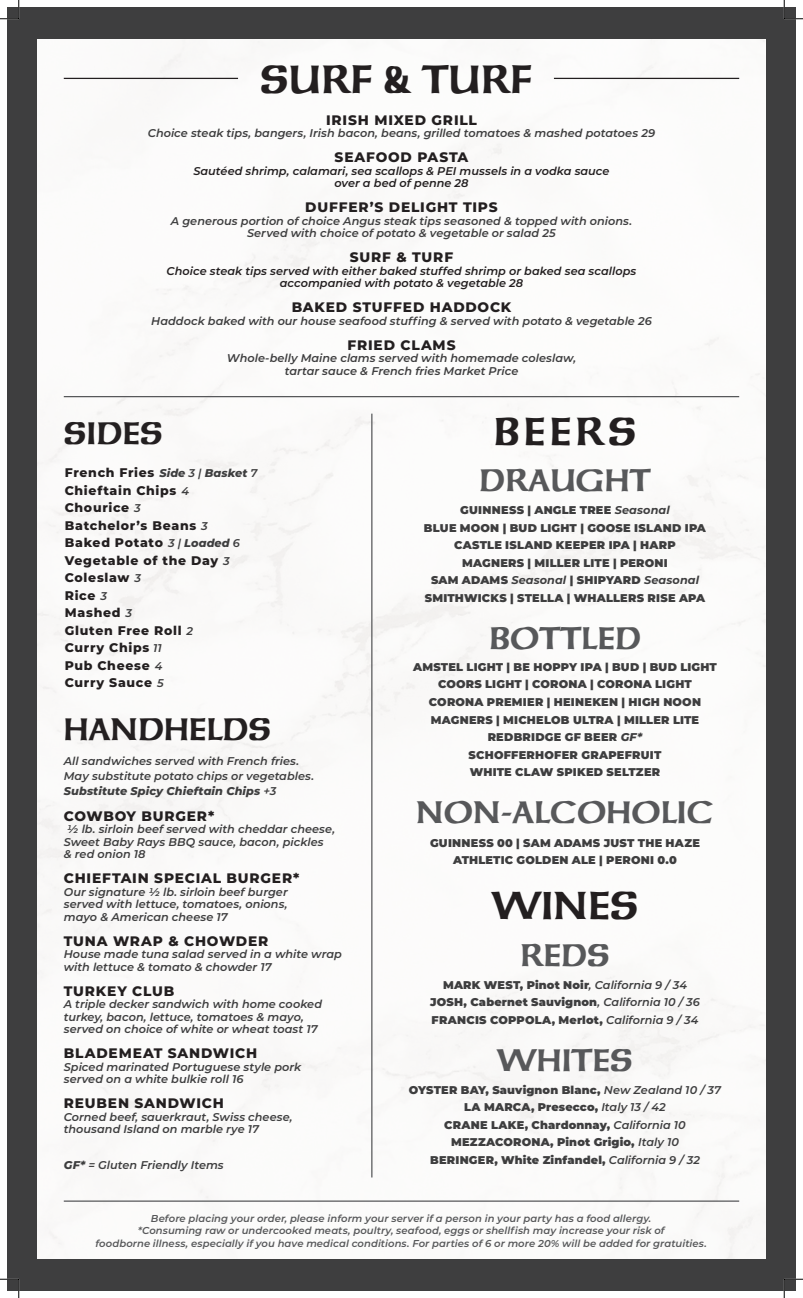
<style>
.page{position:relative;width:803px;height:1298px;background:#fff}
.page>*{position:absolute;margin:0;border:0;box-sizing:border-box;transform-origin:0 0}
.t1{font:700 37.75px "Unziale";color:#231f20}
.t2{font:700 37.5px "Unziale";letter-spacing:.05em;color:#231f20}
.t3{font:700 30px "Unziale";color:#57585a}
.t4{font:700 30px "Unziale";color:#231f20}
.t5{font:800 13.75px "Montserrat";letter-spacing:.06em;color:#231f20}
.t6{font:800 12.5px "Montserrat";letter-spacing:.055em;color:#231f20}
.t7{font:italic 600 11.25px/12.5px "Montserrat";letter-spacing:.005em;color:#3e3e3f}
.t8{font:900 11.25px "Montserrat";letter-spacing:.015em;color:#3e3e3f}
.t9{font:italic 600 11.25px "Montserrat";color:#231f20}
.t10{font:italic 800 11.25px "Montserrat";letter-spacing:.01em;color:#3e3e3f}
.t11{font:italic 600 10px "Montserrat";letter-spacing:.01em;color:#57585a}
.s1{font-style:italic;font-size:11.25px;color:#3e3e3f}
.s2{font-weight:600;font-style:italic;font-size:11.25px;color:#3e3e3f}
.s3{font-weight:600}
.s4{font-weight:800}
.s5{font-weight:700;font-style:italic}
.s6{font-weight:800;font-style:italic}
.s7{font-weight:600;font-style:italic}
</style>
<div class="page">
<div style="left:8px;top:8px;width:787px;height:1282px;background:#3e3e3f"></div>
<div style="left:37px;top:39px;width:728px;height:1219px;background:#fbfbfa"></div>
<hr style="left:554px;top:78px;width:185px;height:1px;background:#231f20">
<hr style="left:64px;top:396px;width:675px;height:1px;background:#57585a">
<hr style="left:64px;top:78px;width:174px;height:1px;background:#231f20">
<hr style="left:64px;top:1200px;width:675px;height:1px;background:#57585a">
<hr style="left:371px;top:413px;width:1px;height:764px;background:#57585a">
<svg style="left:0;top:0;width:20px;height:20px"></svg>
<svg style="left:0;top:1278px;width:20px;height:20px"></svg>
<svg style="left:783px;top:0;width:19px;height:20px"></svg>
<svg style="left:783px;top:1278px;width:19px;height:20px"></svg>
<p class="t1" style="left:260px;top:56px;width:273px">SURF &amp; TURF</p>
<p class="t5" style="left:326px;top:110px;width:152px">IRISH MIXED GRILL</p>
<p class="t7" style="left:148px;top:126px;width:509px">Choice steak tips, bangers, Irish bacon, beans, grilled tomatoes &amp; mashed potatoes 29</p>
<p class="t5" style="left:334px;top:147px;width:135px">SEAFOOD PASTA</p>
<p class="t9" style="left:193px;top:163px;width:417px">Sautéed shrimp, calamari, sea scallops &amp; PEI mussels in a vodka sauce</p>
<p class="t9" style="left:334px;top:175px;width:135px">over a bed of penne 28</p>
<p class="t5" style="left:305px;top:197px;width:194px">DUFFER’S DELIGHT TIPS</p>
<p class="t7" style="left:171px;top:214px;width:462px">A generous portion of choice Angus steak tips seasoned &amp; topped with onions.</p>
<p class="t7" style="left:247px;top:226px;width:310px">Served with choice of potato &amp; vegetable or salad 25</p>
<p class="t5" style="left:350px;top:247px;width:105px">SURF &amp; TURF</p>
<p class="t9" style="left:167px;top:263px;width:471px">Choice steak tips served with either baked stuffed shrimp or baked sea scallops</p>
<p class="t9" style="left:280px;top:275px;width:245px">accompanied with potato &amp; vegetable 28</p>
<p class="t5" style="left:292px;top:297px;width:221px">BAKED STUFFED HADDOCK</p>
<p class="t7" style="left:151px;top:314px;width:502px">Haddock baked with our house seafood stuffing &amp; served with potato &amp; vegetable 26</p>
<p class="t5" style="left:347px;top:335px;width:110px">FRIED CLAMS</p>
<p class="t7" style="left:227px;top:351px;width:351px">Whole-belly Maine clams served with homemade coleslaw,</p>
<p class="t7" style="left:285px;top:364px;width:235px">tartar sauce &amp; French fries Market Price</p>
<p class="t4" style="left:64px;top:415px;width:101px">SIDES</p>
<p class="t6" style="left:65px;top:463px;width:194px">French Fries <span class="s1">Side</span> <span class="s2">3 |</span> <span class="s1">Basket</span> <span class="s2">7</span></p>
<p class="t6" style="left:65px;top:481px;width:126px">Chieftain Chips <span class="s2">4</span></p>
<p class="t6" style="left:65px;top:498px;width:77px">Chourice <span class="s2">3</span></p>
<p class="t6" style="left:65px;top:516px;width:144px">Batchelor’s Beans <span class="s2">3</span></p>
<p class="t6" style="left:65px;top:533px;width:177px">Baked Potato <span class="s2">3 |</span> <span class="s1">Loaded</span> <span class="s2">6</span></p>
<p class="t6" style="left:65px;top:551px;width:166px">Vegetable of the Day <span class="s2">3</span></p>
<p class="t6" style="left:65px;top:568px;width:78px">Coleslaw <span class="s2">3</span></p>
<p class="t6" style="left:65px;top:586px;width:44px">Rice <span class="s2">3</span></p>
<p class="t6" style="left:65px;top:603px;width:69px">Mashed <span class="s2">3</span></p>
<p class="t6" style="left:65px;top:621px;width:130px">Gluten Free Roll <span class="s2">2</span></p>
<p class="t6" style="left:65px;top:638px;width:98px">Curry Chips <span class="s2">11</span></p>
<p class="t6" style="left:65px;top:656px;width:99px">Pub Cheese <span class="s2">4</span></p>
<p class="t6" style="left:65px;top:673px;width:100px">Curry Sauce <span class="s2">5</span></p>
<p class="t4" style="left:64px;top:710px;width:209px">HANDHELDS</p>
<p class="t7" style="left:64px;top:754px;width:237px">All sandwiches served with French fries.</p>
<p class="t7" style="left:64px;top:769px;width:252px">May substitute potato chips or vegetables.</p>
<p class="t10" style="left:64px;top:782px;width:214px">Substitute Spicy Chieftain Chips <span class="s3">+3</span></p>
<p class="t5" style="left:64px;top:805px;width:152px">COWBOY BURGER*</p>
<p class="t7" style="left:67px;top:822px;width:270px">½ lb. sirloin beef served with cheddar cheese,</p>
<p class="t7" style="left:64px;top:835px;width:261px">Sweet Baby Rays BBQ sauce, bacon, pickles</p>
<p class="t7" style="left:64px;top:847px;width:83px">&amp; red onion 18</p>
<p class="t5" style="left:64px;top:868px;width:237px">CHIEFTAIN SPECIAL BURGER*</p>
<p class="t7" style="left:64px;top:885px;width:225px">Our signature ½ lb. sirloin beef burger</p>
<p class="t7" style="left:64px;top:897px;width:225px">served with lettuce, tomatoes, onions,</p>
<p class="t7" style="left:64px;top:910px;width:165px">mayo &amp; American cheese 17</p>
<p class="t5" style="left:64px;top:930px;width:206px">TUNA WRAP &amp; CHOWDER</p>
<p class="t7" style="left:64px;top:947px;width:279px">House made tuna salad served in a white wrap with lettuce &amp; tomato &amp; chowder 17</p>
<p class="t5" style="left:64px;top:980px;width:112px">TURKEY CLUB</p>
<p class="t7" style="left:64px;top:997px;width:260px">A triple decker sandwich with home cooked turkey, bacon, lettuce, tomatoes &amp; mayo,</p>
<p class="t7" style="left:64px;top:1022px;width:255px">served on choice of white or wheat toast 17</p>
<p class="t5" style="left:64px;top:1043px;width:195px">BLADEMEAT SANDWICH</p>
<p class="t7" style="left:64px;top:1060px;width:239px">Spiced marinated Portuguese style pork</p>
<p class="t7" style="left:64px;top:1072px;width:181px">served on a white bulkie roll 16</p>
<p class="t5" style="left:64px;top:1093px;width:161px">REUBEN SANDWICH</p>
<p class="t7" style="left:64px;top:1110px;width:230px">Corned beef, sauerkraut, Swiss cheese,</p>
<p class="t7" style="left:64px;top:1122px;width:196px">thousand Island on marble rye 17</p>
<p class="t7" style="left:64px;top:1158px;width:161px"><span class="s4">GF*</span> = Gluten Friendly Items</p>
<p class="t2" style="left:493px;top:409px;width:145px">BEERS</p>
<p class="t3" style="left:479px;top:462px;width:173px">DRAUGHT</p>
<p class="t8" style="left:460px;top:502px;width:211px">GUINNESS | ANGLE TREE <span class="s5">Seasonal</span></p>
<p class="t8" style="left:424px;top:519px;width:283px">BLUE MOON | BUD LIGHT | GOOSE ISLAND IPA</p>
<p class="t8" style="left:454px;top:537px;width:223px">CASTLE ISLAND KEEPER IPA | HARP</p>
<p class="t8" style="left:462px;top:554px;width:207px">MAGNERS | MILLER LITE | PERONI</p>
<p class="t8" style="left:431px;top:572px;width:269px">SAM ADAMS <span class="s5">Seasonal</span> | SHIPYARD <span class="s5">Seasonal</span></p>
<p class="t8" style="left:424px;top:589px;width:282px">SMITHWICKS | STELLA | WHALLERS RISE APA</p>
<p class="t3" style="left:489px;top:620px;width:153px">BOTTLED</p>
<p class="t8" style="left:413px;top:658px;width:305px">AMSTEL LIGHT | BE HOPPY IPA | BUD | BUD LIGHT</p>
<p class="t8" style="left:438px;top:676px;width:255px">COORS LIGHT | CORONA | CORONA LIGHT</p>
<p class="t8" style="left:429px;top:693px;width:273px">CORONA PREMIER | HEINEKEN | HIGH NOON</p>
<p class="t8" style="left:431px;top:711px;width:270px">MAGNERS | MICHELOB ULTRA | MILLER LITE</p>
<p class="t8" style="left:487px;top:728px;width:156px">REDBRIDGE GF BEER <span class="s6">GF*</span></p>
<p class="t8" style="left:468px;top:746px;width:194px">SCHOFFERHOFER GRAPEFRUIT</p>
<p class="t8" style="left:469px;top:763px;width:192px">WHITE CLAW SPIKED SELTZER</p>
<p class="t3" style="left:416px;top:794px;width:299px">NON-ALCOHOLIC</p>
<p class="t8" style="left:430px;top:834px;width:271px">GUINNESS 00 | SAM ADAMS JUST THE HAZE</p>
<p class="t8" style="left:453px;top:852px;width:225px">ATHLETIC GOLDEN ALE | PERONI 0.0</p>
<p class="t2" style="left:491px;top:882px;width:149px">WINES</p>
<p class="t3" style="left:520px;top:936px;width:91px">REDS</p>
<p class="t8" style="left:443px;top:976px;width:245px">MARK WEST, Pinot Noir<span class="s7">, California 9 / 34</span></p>
<p class="t8" style="left:430px;top:993px;width:271px">JOSH, Cabernet Sauvignon<span class="s7">, California 10 / 36</span></p>
<p class="t8" style="left:431px;top:1011px;width:268px">FRANCIS COPPOLA, Merlot, <span class="s7">California 9 / 34</span></p>
<p class="t3" style="left:497px;top:1041px;width:138px">WHITES</p>
<p class="t8" style="left:409px;top:1081px;width:313px">OYSTER BAY, Sauvignon Blanc, <span class="s7">New Zealand 10 / 37</span></p>
<p class="t8" style="left:464px;top:1098px;width:203px">LA MARCA, Presecco, <span class="s7">Italy 13 / 42</span></p>
<p class="t8" style="left:444px;top:1116px;width:243px">CRANE LAKE, Chardonnay, <span class="s7">California 10</span></p>
<p class="t8" style="left:451px;top:1133px;width:229px">MEZZACORONA, Pinot Grigio, <span class="s7">Italy 10</span></p>
<p class="t8" style="left:430px;top:1151px;width:271px">BERINGER, White Zinfandel, <span class="s7">California 9 / 32</span></p>
<p class="t11" style="left:151px;top:1210px;width:502px">Before placing your order, please inform your server if a person in your party has a food allergy.</p>
<p class="t11" style="left:138px;top:1223px;width:528px">*Consuming raw or undercooked meats, poultry, seafood, eggs or shellfish may increase your risk of</p>
<p class="t11" style="left:95px;top:1235px;width:613px">foodborne illness, especially if you have medical conditions. For parties of 6 or more 20% will be added for gratuities.</p>
</div>
